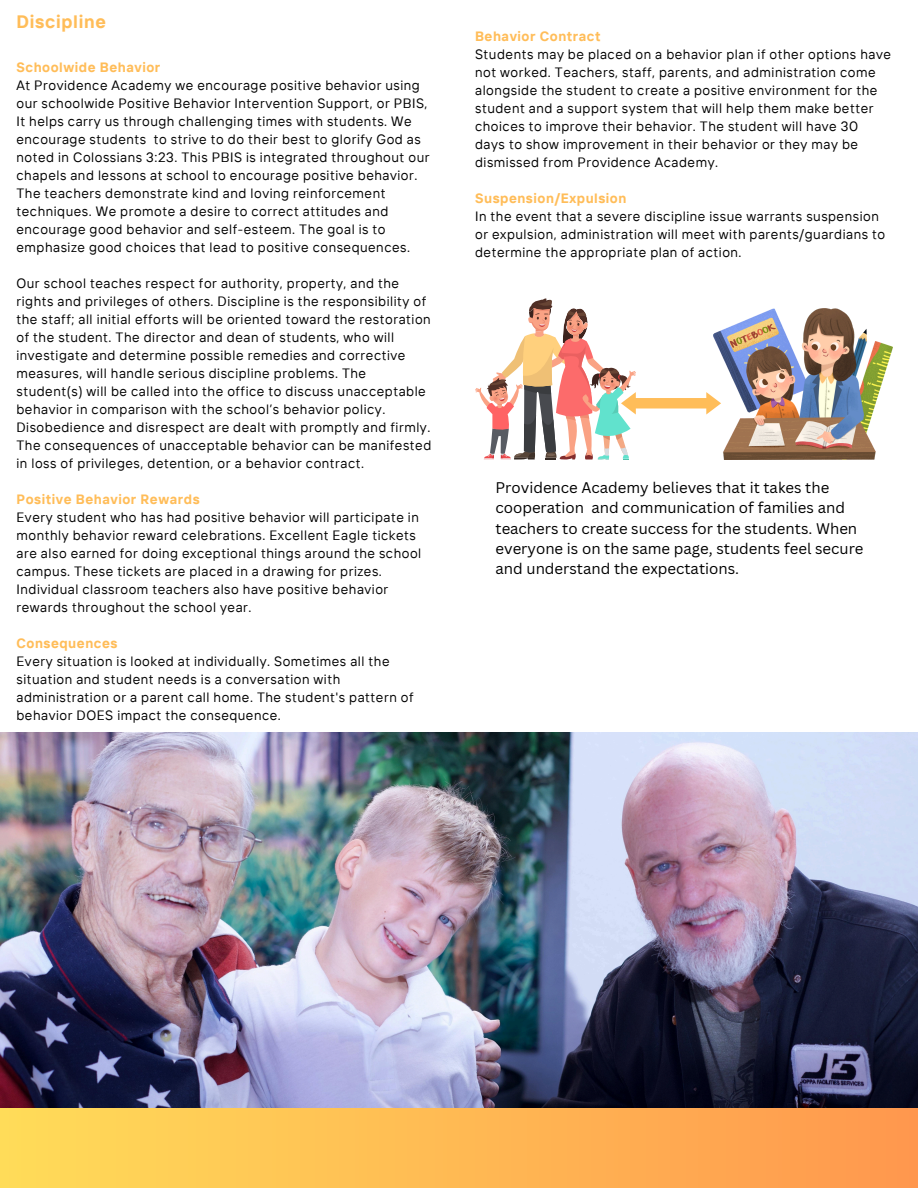
<style>
.page{position:relative;width:918px;height:1188px;background:#fff}
.page>*{position:absolute;margin:0;border:0;box-sizing:border-box;transform-origin:0 0}
.t1{font:700 18px "TT Interphases";letter-spacing:.04em;color:#ffbd59}
.t2{font:15px/20.2px "Canva Sans";color:#000}
.t3{font:13.5px/18px "TT Interphases";letter-spacing:.04em;color:#000001}
.t4{font:700 13.5px "TT Interphases";letter-spacing:.04em;color:#ffbd59}
</style>
<div class="page">
<img style="left:0;top:732px;width:918px;height:377px">
<img style="left:721px;top:309px;width:171px;height:150px">
<svg style="left:475px;top:298px;width:246px;height:162px"></svg>
<div style="left:0;top:1109px;width:918px;height:79px;background:linear-gradient(to right,#ffdc59,#ff974e)"></div>
<p class="t1" style="left:16px;top:10px;width:91px">Discipline</p>
<p class="t4" style="left:16px;top:59px;width:145px">Schoolwide Behavior</p>
<p class="t3" style="left:16px;top:76px;width:415px">At Providence Academy we encourage positive behavior using our schoolwide Positive Behavior Intervention Support, or PBIS, It helps carry us through challenging times with students. We encourage students to strive to do their best to glorify God as noted in Colossians 3:23. This PBIS is integrated throughout our chapels and lessons at school to encourage positive behavior.<br>The teachers demonstrate kind and loving reinforcement techniques. We promote a desire to correct attitudes and encourage good behavior and self-esteem. The goal is to emphasize good choices that lead to positive consequences.</p>
<p class="t3" style="left:16px;top:274px;width:416px">Our school teaches respect for authority, property, and the rights and privileges of others. Discipline is the responsibility of the staff; all initial efforts will be oriented toward the restoration of the student. The director and dean of students, who will investigate and determine possible remedies and corrective measures, will handle serious discipline problems. The student(s) will be called into the office to discuss unacceptable behavior in comparison with the school’s behavior policy.<br>Disobedience and disrespect are dealt with promptly and firmly.<br>The consequences of unacceptable behavior can be manifested in loss of privileges, detention, or a behavior contract.</p>
<p class="t4" style="left:16px;top:491px;width:185px">Positive Behavior Rewards</p>
<p class="t3" style="left:16px;top:508px;width:406px">Every student who has had positive behavior will participate in monthly behavior reward celebrations. Excellent Eagle tickets are also earned for doing exceptional things around the school campus. These tickets are placed in a drawing for prizes.<br>Individual classroom teachers also have positive behavior rewards throughout the school year.</p>
<p class="t4" style="left:16px;top:635px;width:102px">Consequences</p>
<p class="t3" style="left:16px;top:652px;width:399px">Every situation is looked at individually. Sometimes all the situation and student needs is a conversation with administration or a parent call home. The student's pattern of behavior DOES impact the consequence.</p>
<p class="t4" style="left:475px;top:28px;width:127px">Behavior Contract</p>
<p class="t3" style="left:475px;top:45px;width:417px">Students may be placed on a behavior plan if other options have not worked. Teachers, staff, parents, and administration come alongside the student to create a positive environment for the student and a support system that will help them make better choices to improve their behavior. The student will have 30 days to show improvement in their behavior or they may be dismissed from Providence Academy.</p>
<p class="t4" style="left:475px;top:190px;width:153px">Suspension/Expulsion</p>
<p class="t3" style="left:475px;top:207px;width:412px">In the event that a severe discipline issue warrants suspension or expulsion, administration will meet with parents/guardians to determine the appropriate plan of action.</p>
<p class="t2" style="left:496px;top:477px;width:369px">Providence Academy believes that it takes the cooperation and communication of families and teachers to create success for the students. When everyone is on the same page, students feel secure and understand the expectations.</p>
</div>
